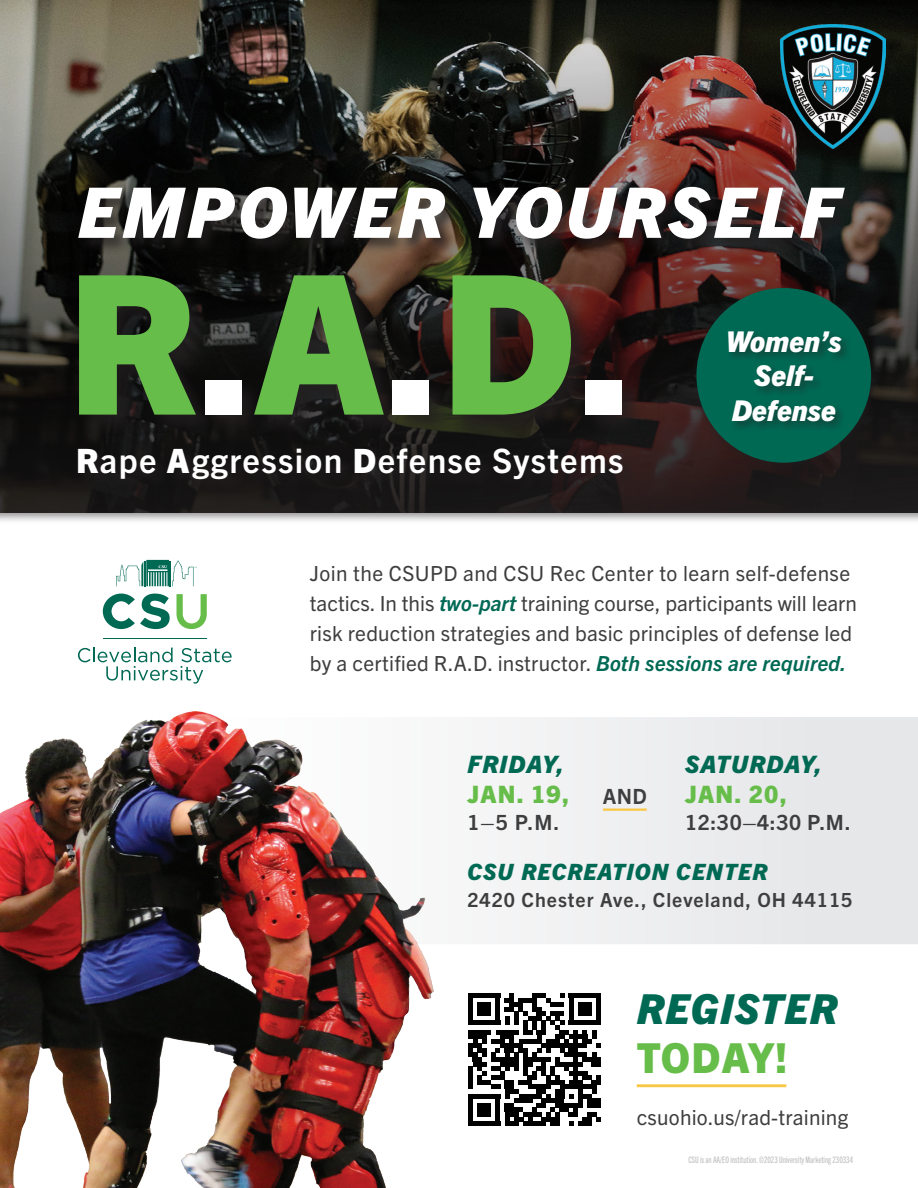
<style>
.page{position:relative;width:918px;height:1188px;background:#fff}
.page>*{position:absolute;margin:0;border:0;box-sizing:border-box;transform-origin:0 0}
.t1{font:800 193.95px "Trade Gothic Next LT Pro";color:#67bd4a}
.t2{font:italic 800 69.9px "Trade Gothic Next LT Pro";letter-spacing:.05em;color:#fff}
.t3{font:italic 800 41.4px/49.7px "Trade Gothic Next LT Pro";letter-spacing:.03em;color:#006954}
.t4{font:700 33.6px "Trade Gothic Next LT Pro";letter-spacing:.04em;color:#fff}
.t5{font:italic 800 28.65px/34.3px "Trade Gothic Next LT Pro";color:#fff;text-align:center}
.t6{font:italic 800 24px/30px "Trade Gothic Next LT Pro";letter-spacing:.05em;color:#006954}
.t7{font:italic 800 22.5px "Trade Gothic Next LT Pro";letter-spacing:.05em;color:#006954}
.t8{font:700 21px "Trade Gothic Next LT Pro";letter-spacing:.03em;color:#3e3e3f}
.t9{font:20.85px/30px "Trade Gothic Next LT Pro";letter-spacing:.01em;color:#3e3e3f}
.t10{font:700 19.5px "Trade Gothic Next LT Pro";letter-spacing:.05em;color:#3e3e3f}
.t11{font:9px "Trade Gothic Next LT Pro Cm";color:#bcbdc0}
.s1{color:#fff}
.s2{font-weight:800}
.s3{font-weight:700;font-style:italic;color:#006954}
.s4{font-style:normal;color:#67bd4a}
</style>
<div class="page">
<div style="left:490px;top:717px;width:428px;height:227px;background:#ebecee"></div>
<div style="left:0;top:0;width:918px;height:524px;background:#231f20;opacity:.5"></div>
<img style="left:0;top:711px;width:434px;height:477px">
<img style="left:0;top:0;width:918px;height:513px">
<div style="left:690px;top:284px;width:188px;height:189px;background:#231f20;opacity:.5"></div>
<div style="left:696px;top:288px;width:175px;height:175px;background:#006954;border-radius:50%"></div>
<div style="left:726px;top:329px;width:126px;height:104px;background:#231f20;opacity:.5"></div>
<div style="left:77px;top:185px;width:785px;height:71px;background:#231f20;opacity:.75"></div>
<div style="left:77px;top:273px;width:568px;height:165px;background:#231f20;opacity:.75"></div>
<div style="left:77px;top:448px;width:562px;height:48px;background:#231f20;opacity:.75"></div>
<img style="left:781px;top:25px;width:104px;height:123px">
<svg style="left:103px;top:594px;width:67px;height:35px"></svg>
<svg style="left:176px;top:594px;width:31px;height:35px"></svg>
<svg style="left:78px;top:648px;width:154px;height:36px"></svg>
<hr style="left:103px;top:638px;width:104px;height:1px;background:#006954">
<svg style="left:116px;top:560px;width:81px;height:26px"></svg>
<svg style="left:468px;top:993px;width:133px;height:133px"></svg>
<div style="left:468px;top:1121px;width:32px;height:5px;background:#000"></div>
<div style="left:477px;top:1103px;width:14px;height:14px;background:#000"></div>
<hr style="left:637px;top:1084px;width:149px;height:3px;background:#fac745">
<hr style="left:603px;top:809px;width:44px;height:2px;background:#fac745">
<p class="t2" style="left:78px;top:164px;width:764px">EMPOWER YOURSELF</p>
<p class="t1" style="left:67px;top:209px;width:568px">R<span class="s1">.</span>A<span class="s1">.</span>D<span class="s1">.</span></p>
<p class="t4" style="left:76px;top:437px;width:549px"><span class="s2">R</span>ape <span class="s2">A</span>ggression <span class="s2">D</span>efense Systems</p>
<p class="t5" style="left:726px;top:322px;width:117px">Women’s<br>Self-<br>Defense</p>
<p class="t9" style="left:310px;top:557px;width:549px">Join the CSUPD and CSU Rec Center to learn self-defense tactics. In this <span class="s3">two-part</span> training course, participants will learn risk reduction strategies and basic principles of defense led by a certified R.A.D. instructor. <span class="s3">Both sessions are required.</span></p>
<p class="t6" style="left:467px;top:748px;width:103px">FRIDAY,<br><span class="s4">JAN. 19,</span></p>
<p class="t8" style="left:467px;top:808px;width:93px">1–5 P.M.</p>
<p class="t8" style="left:603px;top:781px;width:45px">AND</p>
<p class="t6" style="left:685px;top:748px;width:138px">SATURDAY,<br><span class="s4">JAN. 20,</span></p>
<p class="t8" style="left:685px;top:808px;width:167px">12:30–4:30 P.M.</p>
<p class="t7" style="left:467px;top:857px;width:301px">CSU RECREATION CENTER</p>
<p class="t10" style="left:467px;top:886px;width:386px">2420 Chester Ave., Cleveland, OH 44115</p>
<p class="t3" style="left:637px;top:981px;width:202px">REGISTER<br><span class="s4">TODAY!</span></p>
<p class="t9" style="left:637px;top:1101px;width:213px">csuohio.us/rad-training</p>
<p class="t11" style="left:688px;top:1153px;width:166px">CSU is an AA/EO institution. ©2023 University Marketing 230334</p>
</div>
